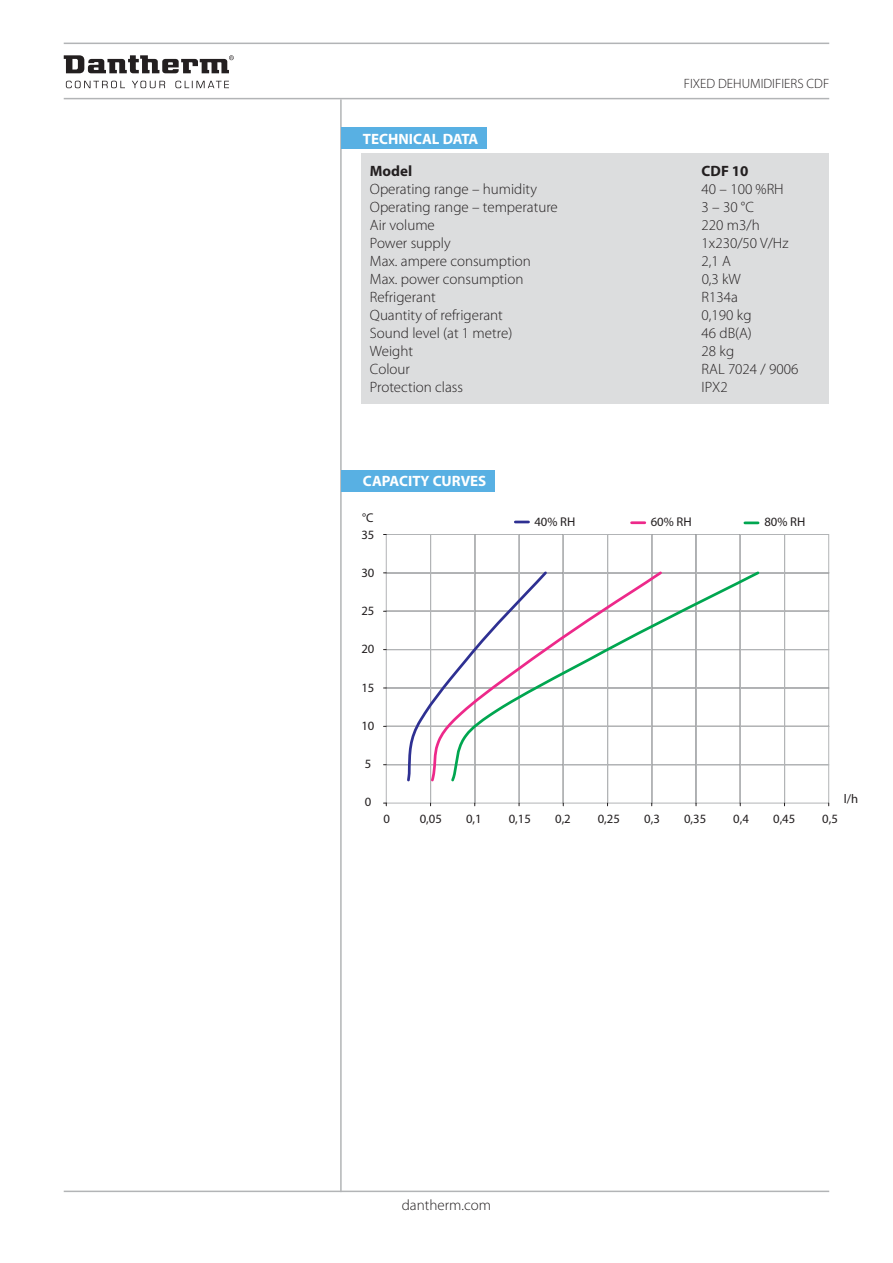
<style>
.page{position:relative;width:893px;height:1263px;background:#fff}
.page>*{position:absolute;margin:0;border:0;box-sizing:border-box;transform-origin:0 0}
.t1{font:300 15px "Myriad Pro";color:#231f20}
.t2{font:700 15px "Myriad Pro";color:#fff}
.t3{font:700 15px "Myriad Pro";color:#231f20}
.t4{font:300 13.5px "Myriad Pro";color:#231f20}
.t5{font:12.75px "Myriad Pro";color:#231f20}
</style>
<div class="page">
<svg style="left:66px;top:81px;width:163px;height:7px"></svg>
<svg style="left:64px;top:55px;width:170px;height:18px"></svg>
<hr style="left:64px;top:43px;width:765px;height:1px;background:#b2b4b6">
<hr style="left:64px;top:98px;width:765px;height:1px;background:#b2b4b6">
<hr style="left:64px;top:1191px;width:765px;height:1px;background:#b2b4b6">
<div style="left:361px;top:153px;width:468px;height:251px;background:#dcddde"></div>
<hr style="left:340px;top:99px;width:2px;height:1093px;background:#b2b4b6">
<div style="left:342px;top:128px;width:145px;height:21px;background:#58b0e3"></div>
<div style="left:342px;top:470px;width:153px;height:21px;background:#58b0e3"></div>
<div style="left:386px;top:534px;width:443px;height:269px;border:1px solid #b2b4b6"></div>
<hr style="left:386px;top:765px;width:443px;height:1px;background:#231f20">
<div style="left:386px;top:764px;width:443px;height:1px;border:1px solid #b2b4b6"></div>
<div style="left:386px;top:726px;width:443px;height:1px;border:1px solid #b2b4b6"></div>
<div style="left:386px;top:688px;width:443px;height:1px;border:1px solid #b2b4b6"></div>
<hr style="left:386px;top:650px;width:443px;height:1px;background:#231f20">
<div style="left:386px;top:649px;width:443px;height:1px;border:1px solid #b2b4b6"></div>
<div style="left:386px;top:611px;width:443px;height:1px;border:1px solid #b2b4b6"></div>
<div style="left:386px;top:573px;width:443px;height:1px;border:1px solid #b2b4b6"></div>
<div style="left:430px;top:534px;width:1px;height:269px;border:1px solid #b2b4b6"></div>
<div style="left:474px;top:534px;width:1px;height:269px;border:1px solid #b2b4b6"></div>
<div style="left:519px;top:534px;width:1px;height:269px;border:1px solid #b2b4b6"></div>
<div style="left:563px;top:534px;width:1px;height:269px;border:1px solid #b2b4b6"></div>
<div style="left:607px;top:534px;width:1px;height:269px;border:1px solid #b2b4b6"></div>
<div style="left:651px;top:534px;width:1px;height:269px;border:1px solid #b2b4b6"></div>
<div style="left:696px;top:534px;width:1px;height:269px;border:1px solid #b2b4b6"></div>
<div style="left:740px;top:534px;width:1px;height:269px;border:1px solid #b2b4b6"></div>
<div style="left:784px;top:534px;width:1px;height:269px;border:1px solid #b2b4b6"></div>
<svg style="left:405px;top:572px;width:24px;height:210px"></svg>
<svg style="left:429px;top:569px;width:20px;height:214px"></svg>
<svg style="left:449px;top:569px;width:312px;height:215px"></svg>
<svg style="left:515px;top:521px;width:13px;height:2px"></svg>
<hr style="left:631px;top:521px;width:14px;height:3px;background:#ed298a">
<svg style="left:745px;top:522px;width:13px;height:2px"></svg>
<p class="t2" style="left:363px;top:133px;width:117px">TECHNICAL DATA</p>
<p class="t4" style="left:684px;top:79px;width:147px">FIXED DEHUMIDIFIERS CDF</p>
<p class="t3" style="left:370px;top:165px;width:44px">Model</p>
<p class="t3" style="left:702px;top:165px;width:48px">CDF 10</p>
<p class="t1" style="left:370px;top:183px;width:169px">Operating range – humidity</p>
<p class="t1" style="left:702px;top:183px;width:84px">40 – 100 %RH</p>
<p class="t1" style="left:370px;top:201px;width:189px">Operating range – temperature</p>
<p class="t1" style="left:702px;top:201px;width:54px">3 – 30 °C</p>
<p class="t1" style="left:370px;top:219px;width:66px">Air volume</p>
<p class="t1" style="left:702px;top:219px;width:60px">220 m3/h</p>
<p class="t1" style="left:370px;top:237px;width:82px">Power supply</p>
<p class="t1" style="left:702px;top:237px;width:89px">1x230/50 V/Hz</p>
<p class="t1" style="left:370px;top:255px;width:163px">Max. ampere consumption</p>
<p class="t1" style="left:702px;top:255px;width:31px">2,1 A</p>
<p class="t1" style="left:370px;top:273px;width:155px">Max. power consumption</p>
<p class="t1" style="left:702px;top:273px;width:41px">0,3 kW</p>
<p class="t1" style="left:370px;top:291px;width:67px">Refrigerant</p>
<p class="t1" style="left:701px;top:291px;width:38px">R134a</p>
<p class="t1" style="left:370px;top:309px;width:135px">Quantity of refrigerant</p>
<p class="t1" style="left:702px;top:309px;width:51px">0,190 kg</p>
<p class="t1" style="left:370px;top:327px;width:144px">Sound level (at 1 metre)</p>
<p class="t1" style="left:701px;top:327px;width:52px">46 dB(A)</p>
<p class="t1" style="left:370px;top:345px;width:45px">Weight</p>
<p class="t1" style="left:702px;top:345px;width:34px">28 kg</p>
<p class="t1" style="left:370px;top:363px;width:41px">Colour</p>
<p class="t1" style="left:702px;top:363px;width:98px">RAL 7024 / 9006</p>
<p class="t1" style="left:370px;top:381px;width:95px">Protection class</p>
<p class="t1" style="left:701px;top:381px;width:28px">IPX2</p>
<p class="t2" style="left:363px;top:475px;width:125px">CAPACITY CURVES</p>
<p class="t5" style="left:362px;top:510px;width:13px">°C</p>
<p class="t5" style="left:361px;top:527px;width:15px">35</p>
<p class="t5" style="left:361px;top:565px;width:15px">30</p>
<p class="t5" style="left:361px;top:603px;width:15px">25</p>
<p class="t5" style="left:361px;top:642px;width:15px">20</p>
<p class="t5" style="left:361px;top:680px;width:15px">15</p>
<p class="t5" style="left:361px;top:718px;width:15px">10</p>
<p class="t5" style="left:365px;top:756px;width:8px">5</p>
<p class="t5" style="left:365px;top:794px;width:8px">0</p>
<p class="t5" style="left:534px;top:514px;width:42px">40% RH</p>
<p class="t5" style="left:651px;top:514px;width:42px">60% RH</p>
<p class="t5" style="left:764px;top:514px;width:42px">80% RH</p>
<p class="t5" style="left:844px;top:791px;width:16px">l/h</p>
<p class="t5" style="left:383px;top:811px;width:8px">0</p>
<p class="t5" style="left:420px;top:811px;width:24px">0,05</p>
<p class="t5" style="left:466px;top:811px;width:17px">0,1</p>
<p class="t5" style="left:509px;top:811px;width:24px">0,15</p>
<p class="t5" style="left:555px;top:811px;width:17px">0,2</p>
<p class="t5" style="left:598px;top:811px;width:24px">0,25</p>
<p class="t5" style="left:644px;top:811px;width:17px">0,3</p>
<p class="t5" style="left:684px;top:811px;width:24px">0,35</p>
<p class="t5" style="left:733px;top:811px;width:17px">0,4</p>
<p class="t5" style="left:773px;top:811px;width:24px">0,45</p>
<p class="t5" style="left:822px;top:811px;width:17px">0,5</p>
<p class="t1" style="left:402px;top:1200px;width:91px">dantherm.com</p>
</div>
